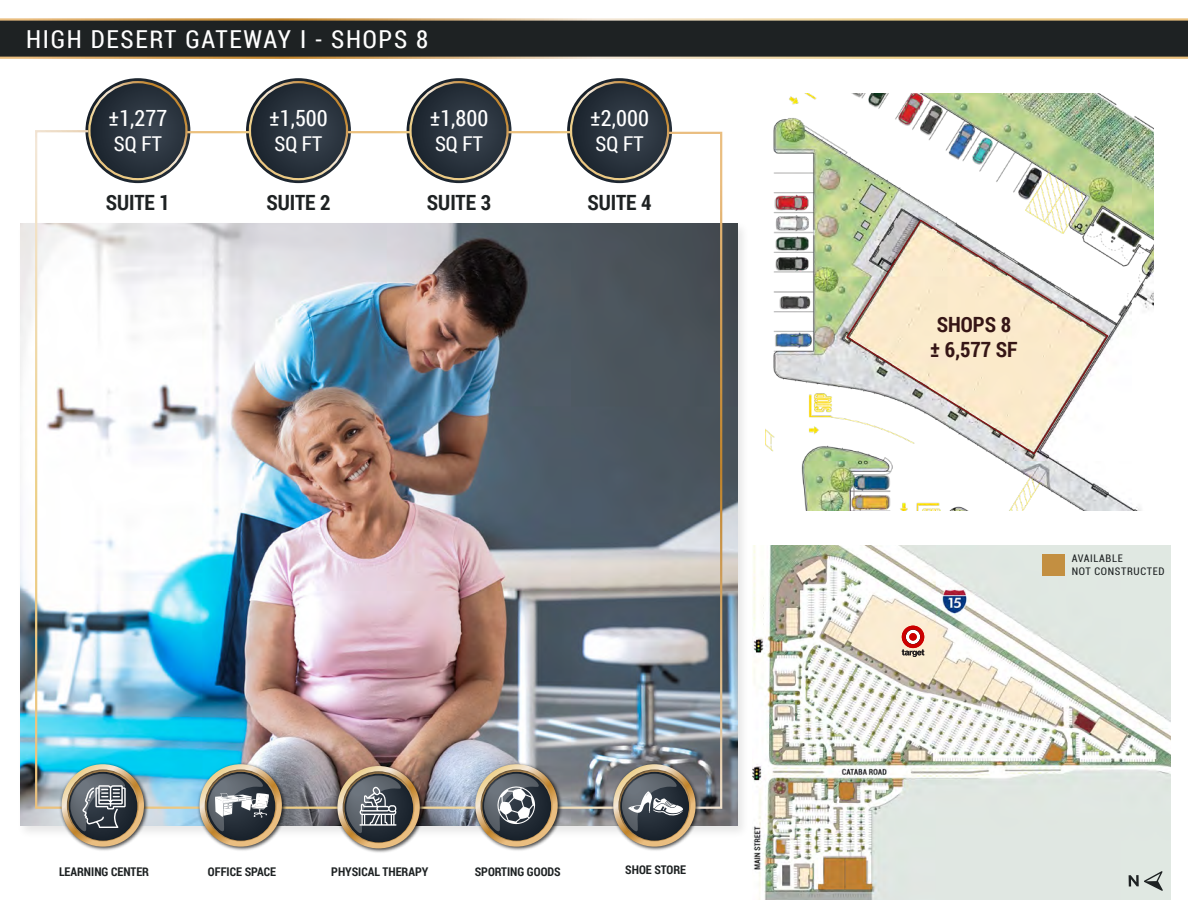
<style>
.page{position:relative;width:1188px;height:918px;background:#fff}
.page>*{position:absolute;margin:0;border:0;box-sizing:border-box;transform-origin:0 0}
.t1{font:24.75px "Roboto Condensed";letter-spacing:.07em;color:#fff}
.t2{font:22.35px "Roboto Condensed";color:#fff}
.t3{font:700 21px "Roboto Condensed";color:#1e2223}
.t4{font:700 21px "Roboto Condensed";color:#351515}
.t5{font:20.4px "Roboto Condensed";letter-spacing:.005em;color:#fff}
.t6{font:700 12px "Roboto Condensed";color:#1e2223}
.t7{font:condensed 10.5px "Roboto";letter-spacing:.06em;color:#1e2223}
</style>
<div class="page">
<svg style="left:567px;top:78px;width:105px;height:105px;background:#333a40"></svg>
<svg style="left:85px;top:78px;width:105px;height:105px;background:#343a40"></svg>
<svg style="left:246px;top:78px;width:105px;height:105px;background:#333a40"></svg>
<svg style="left:407px;top:78px;width:105px;height:105px;background:#343a40"></svg>
<div style="left:17px;top:220px;width:733px;height:619px;background:#000;opacity:.1"></div>
<img style="left:20px;top:224px;width:717px;height:602px">
<img style="left:34px;top:129px;width:689px;height:681px">
<svg style="left:0;top:18px;width:1188px;height:41px;background:#363530"></svg>
<img style="left:472px;top:761px;width:92px;height:90px">
<svg style="left:475px;top:764px;width:83px;height:83px;background:#88847d"></svg>
<img style="left:334px;top:763px;width:92px;height:90px">
<img style="left:58px;top:761px;width:92px;height:90px">
<img style="left:62px;top:764px;width:82px;height:83px">
<img style="left:609px;top:761px;width:93px;height:90px">
<svg style="left:613px;top:764px;width:83px;height:83px;background:#807c74"></svg>
<img style="left:196px;top:761px;width:92px;height:90px">
<img style="left:200px;top:764px;width:82px;height:83px">
<img style="left:765px;top:94px;width:388px;height:417px">
<hr style="left:186px;top:131px;width:64px;height:2px;background:#fff">
<div style="left:88px;top:81px;width:100px;height:99px;border:2px solid #fff;border-radius:50%"></div>
<hr style="left:347px;top:131px;width:64px;height:2px;background:#fff">
<div style="left:249px;top:81px;width:99px;height:99px;border:2px solid #fff;border-radius:50%"></div>
<hr style="left:508px;top:131px;width:64px;height:2px;background:#fff">
<div style="left:570px;top:81px;width:99px;height:99px;border:2px solid #fff;border-radius:50%"></div>
<div style="left:409px;top:81px;width:100px;height:99px;border:2px solid #fff;border-radius:50%"></div>
<img style="left:337px;top:766px;width:83px;height:82px">
<img style="left:753px;top:545px;width:418px;height:355px">
<svg style="left:1129px;top:871px;width:34px;height:20px"></svg>
<svg style="left:902px;top:626px;width:22px;height:31px"></svg>
<div style="left:1042px;top:554px;width:23px;height:21px;background:#c38f41"></div>
<svg style="left:845px;top:219px;width:264px;height:236px"></svg>
<p class="t1" style="left:26px;top:22px;width:404px">HIGH DESERT GATEWAY I - SHOPS 8</p>
<p class="t2" style="left:109px;top:103px;width:60px">±1,277</p>
<p class="t5" style="left:114px;top:129px;width:49px">SQ FT</p>
<p class="t2" style="left:269px;top:103px;width:60px">±1,500</p>
<p class="t5" style="left:274px;top:129px;width:49px">SQ FT</p>
<p class="t2" style="left:430px;top:103px;width:60px">±1,800</p>
<p class="t5" style="left:435px;top:129px;width:49px">SQ FT</p>
<p class="t2" style="left:590px;top:103px;width:60px">±2,000</p>
<p class="t5" style="left:596px;top:129px;width:49px">SQ FT</p>
<p class="t3" style="left:106px;top:188px;width:66px">SUITE 1</p>
<p class="t3" style="left:266px;top:188px;width:66px">SUITE 2</p>
<p class="t3" style="left:427px;top:188px;width:66px">SUITE 3</p>
<p class="t3" style="left:588px;top:188px;width:66px">SUITE 4</p>
<p class="t6" style="left:59px;top:863px;width:92px">LEARNING CENTER</p>
<p class="t6" style="left:208px;top:863px;width:70px">OFFICE SPACE</p>
<p class="t6" style="left:331px;top:863px;width:99px">PHYSICAL THERAPY</p>
<p class="t6" style="left:475px;top:863px;width:87px">SPORTING GOODS</p>
<p class="t6" style="left:625px;top:862px;width:62px">SHOE STORE</p>
<p class="t4" style="left:937px;top:309px;width:76px">SHOPS 8</p>
<p class="t4" style="left:930px;top:335px;width:89px">± 6,577 SF</p>
<p class="t7" style="left:1072px;top:551px;width:53px">AVAILABLE</p>
<p class="t7" style="left:1072px;top:564px;width:94px">NOT CONSTRUCTED</p>
</div>
